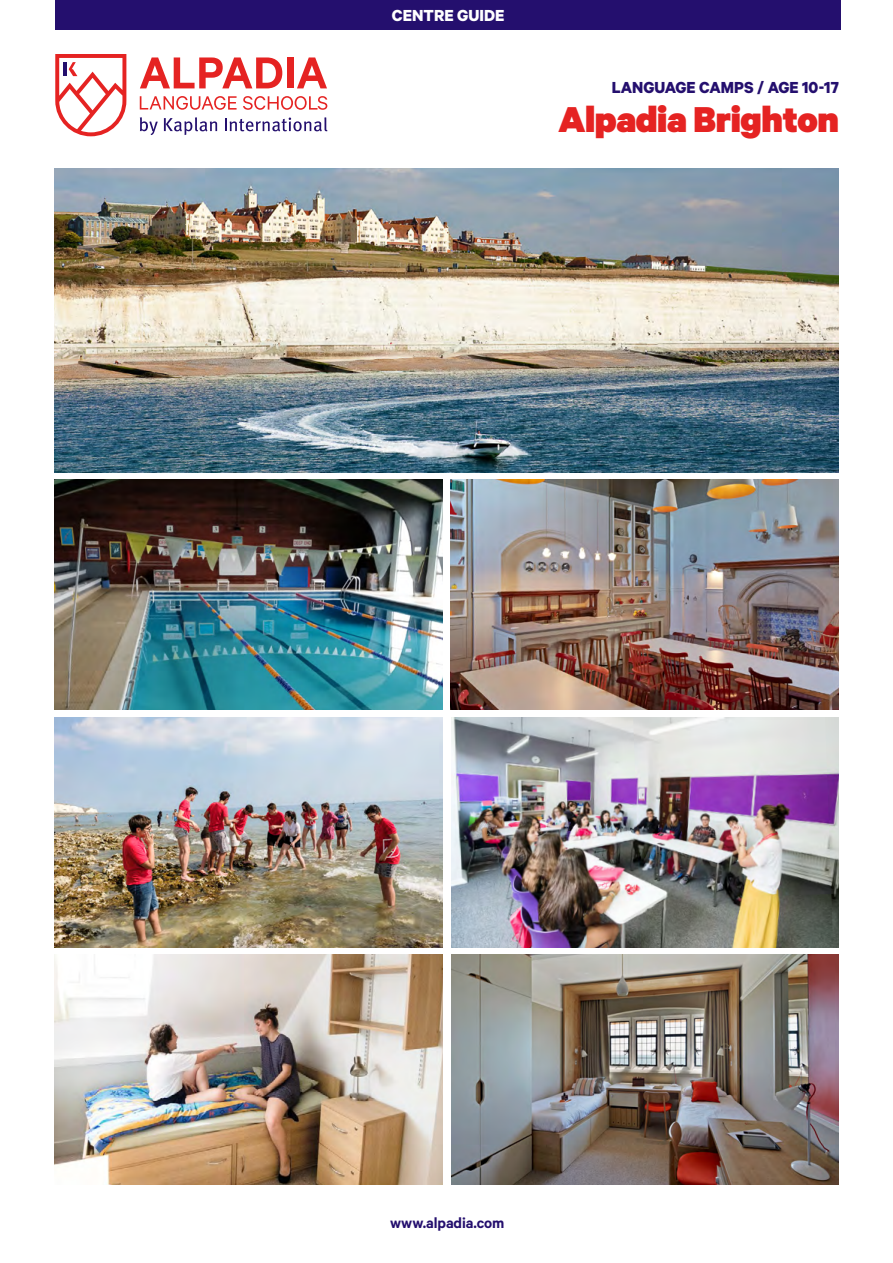
<style>
.page{position:relative;width:893px;height:1263px;background:#fff}
.page>*{position:absolute;margin:0;border:0;box-sizing:border-box;transform-origin:0 0}
.t1{font:900 40.5px "Calibre";letter-spacing:-.01em;color:#e52322}
.t2{font:700 18px "Calibre";color:#240f6e}
.t3{font:700 18px "Calibre";color:#fff}
.t4{font:600 16.5px "Calibre";letter-spacing:-.005em;color:#240f6e}
</style>
<div class="page">
<img style="left:54px;top:480px;width:388px;height:230px">
<img style="left:54px;top:169px;width:785px;height:303px">
<img style="left:451px;top:480px;width:388px;height:230px">
<img style="left:451px;top:717px;width:388px;height:230px">
<img style="left:451px;top:954px;width:388px;height:230px">
<img style="left:54px;top:717px;width:388px;height:230px">
<img style="left:54px;top:954px;width:388px;height:230px">
<div style="left:55px;top:0;width:786px;height:29px;background:#240f6e"></div>
<svg style="left:55px;top:54px;width:71px;height:82px"></svg>
<svg style="left:140px;top:117px;width:18px;height:18px"></svg>
<svg style="left:164px;top:117px;width:53px;height:18px"></svg>
<svg style="left:225px;top:117px;width:102px;height:14px"></svg>
<svg style="left:140px;top:57px;width:142px;height:31px"></svg>
<div style="left:287px;top:57px;width:6px;height:31px;background:#e52322"></div>
<svg style="left:297px;top:57px;width:30px;height:31px"></svg>
<svg style="left:140px;top:96px;width:97px;height:14px"></svg>
<svg style="left:243px;top:96px;width:84px;height:14px"></svg>
<p class="t3" style="left:392px;top:4px;width:114px">CENTRE GUIDE</p>
<p class="t2" style="left:612px;top:76px;width:229px">LANGUAGE CAMPS / AGE 10-17</p>
<h1 class="t1" style="left:558px;top:94px;width:282px">Alpadia Brighton</h1>
<p class="t4" style="left:390px;top:1213px;width:116px">www.alpadia.com</p>
</div>
